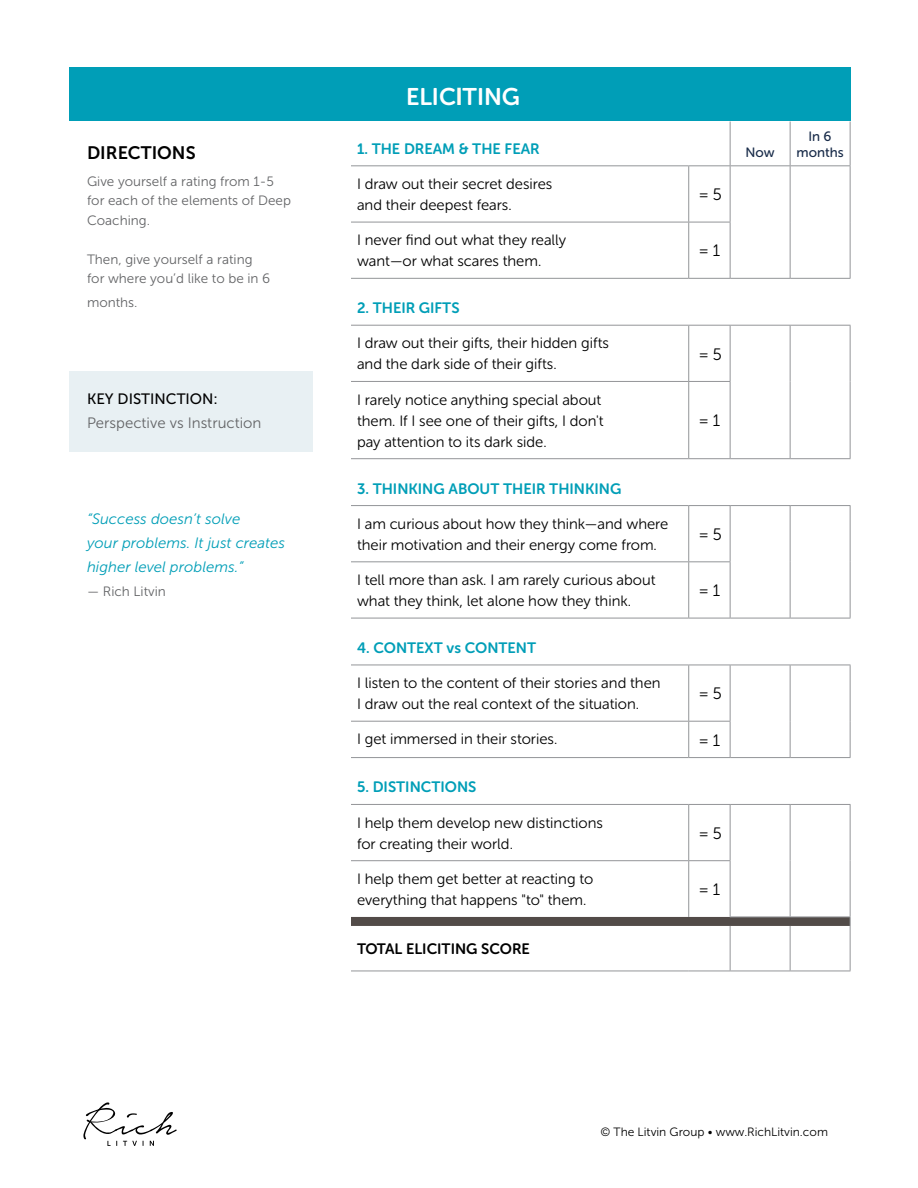
<style>
.page{position:relative;width:918px;height:1188px;background:#fff}
.page>*{position:absolute;margin:0;border:0;box-sizing:border-box;transform-origin:0 0}
.t1{font:24px "Museo Sans Rounded 700";color:#fff}
.t2{font:18px "Museo Sans 700";color:#000}
.t3{font:16.5px "Museo Sans Rounded 300";color:#000}
.t4{font:15px/21px "Museo Sans Rounded 300";color:#000}
.t5{font:15px "Museo Sans Rounded 700";color:#009eb7}
.t6{font:italic 15px/24px "Museo Sans 300";color:#009eb7}
.t7{font:15px "Museo Sans 300";color:#636466}
.t8{font:15px "Museo Sans Rounded 700";color:#000}
.t9{font:15px "Museo Sans 500";color:#000}
.t10{font:13.5px/19.5px "Museo Sans 300";color:#636466}
.t11{font:13.5px/16.2px "Museo Sans Rounded 500";color:#182b49;text-align:center}
.t12{font:12px "Museo Sans 300";color:#000}
.s1{font-family:"Arial";font-weight:700;color:#fffbf0}
</style>
<div class="page">
<div style="left:69px;top:371px;width:244px;height:81px;background:#e8f0f3"></div>
<div style="left:69px;top:68px;width:781px;height:54px;background:#009eb7"></div>
<hr style="left:730px;top:121px;width:1px;height:44px;background:#939598">
<hr style="left:790px;top:121px;width:1px;height:44px;background:#939598">
<hr style="left:850px;top:121px;width:1px;height:44px;background:#939598">
<hr style="left:351px;top:165px;width:338px;height:1px;background:#939598">
<hr style="left:689px;top:165px;width:41px;height:1px;background:#939598">
<hr style="left:688px;top:166px;width:1px;height:56px;background:#939598">
<hr style="left:730px;top:165px;width:60px;height:1px;background:#939598">
<hr style="left:730px;top:166px;width:1px;height:56px;background:#939598">
<hr style="left:790px;top:165px;width:61px;height:1px;background:#939598">
<hr style="left:790px;top:166px;width:1px;height:56px;background:#939598">
<hr style="left:850px;top:166px;width:1px;height:56px;background:#939598">
<hr style="left:351px;top:222px;width:338px;height:1px;background:#939598">
<hr style="left:689px;top:222px;width:42px;height:1px;background:#939598">
<hr style="left:688px;top:222px;width:1px;height:56px;background:#939598">
<hr style="left:730px;top:222px;width:1px;height:56px;background:#939598">
<hr style="left:790px;top:222px;width:1px;height:56px;background:#939598">
<hr style="left:850px;top:222px;width:1px;height:56px;background:#939598">
<hr style="left:351px;top:278px;width:338px;height:1px;background:#939598">
<hr style="left:689px;top:278px;width:41px;height:1px;background:#939598">
<hr style="left:730px;top:278px;width:60px;height:1px;background:#939598">
<hr style="left:790px;top:278px;width:61px;height:1px;background:#939598">
<hr style="left:351px;top:325px;width:338px;height:1px;background:#939598">
<hr style="left:689px;top:325px;width:41px;height:1px;background:#939598">
<hr style="left:688px;top:326px;width:1px;height:55px;background:#939598">
<hr style="left:730px;top:325px;width:60px;height:1px;background:#939598">
<hr style="left:730px;top:326px;width:1px;height:55px;background:#939598">
<hr style="left:790px;top:325px;width:61px;height:1px;background:#939598">
<hr style="left:790px;top:326px;width:1px;height:55px;background:#939598">
<hr style="left:850px;top:326px;width:1px;height:55px;background:#939598">
<hr style="left:351px;top:381px;width:338px;height:1px;background:#939598">
<hr style="left:689px;top:381px;width:42px;height:1px;background:#939598">
<hr style="left:688px;top:382px;width:1px;height:76px;background:#939598">
<hr style="left:730px;top:382px;width:1px;height:76px;background:#939598">
<hr style="left:790px;top:381px;width:1px;height:77px;background:#939598">
<hr style="left:850px;top:381px;width:1px;height:77px;background:#939598">
<hr style="left:351px;top:458px;width:338px;height:1px;background:#939598">
<hr style="left:689px;top:458px;width:41px;height:1px;background:#939598">
<hr style="left:730px;top:458px;width:60px;height:1px;background:#939598">
<hr style="left:790px;top:458px;width:61px;height:1px;background:#939598">
<hr style="left:351px;top:505px;width:338px;height:1px;background:#939598">
<hr style="left:689px;top:505px;width:41px;height:1px;background:#939598">
<hr style="left:688px;top:506px;width:1px;height:55px;background:#939598">
<hr style="left:730px;top:505px;width:60px;height:1px;background:#939598">
<hr style="left:730px;top:506px;width:1px;height:55px;background:#939598">
<hr style="left:790px;top:505px;width:61px;height:1px;background:#939598">
<hr style="left:790px;top:506px;width:1px;height:56px;background:#939598">
<hr style="left:850px;top:506px;width:1px;height:56px;background:#939598">
<hr style="left:351px;top:561px;width:338px;height:1px;background:#939598">
<hr style="left:689px;top:561px;width:42px;height:1px;background:#939598">
<hr style="left:688px;top:562px;width:1px;height:56px;background:#939598">
<hr style="left:730px;top:562px;width:1px;height:56px;background:#939598">
<hr style="left:790px;top:562px;width:1px;height:56px;background:#939598">
<hr style="left:850px;top:562px;width:1px;height:56px;background:#939598">
<hr style="left:351px;top:618px;width:338px;height:1px;background:#939598">
<hr style="left:689px;top:618px;width:41px;height:1px;background:#939598">
<hr style="left:730px;top:618px;width:60px;height:1px;background:#939598">
<hr style="left:790px;top:618px;width:61px;height:1px;background:#939598">
<hr style="left:351px;top:665px;width:338px;height:1px;background:#939598">
<hr style="left:689px;top:665px;width:41px;height:1px;background:#939598">
<hr style="left:688px;top:665px;width:1px;height:56px;background:#939598">
<hr style="left:730px;top:665px;width:60px;height:1px;background:#939598">
<hr style="left:730px;top:665px;width:1px;height:56px;background:#939598">
<hr style="left:790px;top:665px;width:61px;height:1px;background:#939598">
<hr style="left:790px;top:665px;width:1px;height:56px;background:#939598">
<hr style="left:850px;top:665px;width:1px;height:56px;background:#939598">
<hr style="left:351px;top:721px;width:338px;height:1px;background:#939598">
<hr style="left:689px;top:721px;width:42px;height:1px;background:#939598">
<hr style="left:688px;top:722px;width:1px;height:35px;background:#939598">
<hr style="left:730px;top:722px;width:1px;height:35px;background:#939598">
<hr style="left:790px;top:721px;width:1px;height:36px;background:#939598">
<hr style="left:850px;top:721px;width:1px;height:36px;background:#939598">
<hr style="left:351px;top:757px;width:338px;height:1px;background:#939598">
<hr style="left:689px;top:757px;width:41px;height:1px;background:#939598">
<hr style="left:730px;top:757px;width:60px;height:1px;background:#939598">
<hr style="left:790px;top:757px;width:61px;height:1px;background:#939598">
<hr style="left:351px;top:804px;width:338px;height:1px;background:#939598">
<hr style="left:689px;top:804px;width:41px;height:1px;background:#939598">
<hr style="left:688px;top:805px;width:1px;height:55px;background:#939598">
<hr style="left:730px;top:804px;width:60px;height:1px;background:#939598">
<hr style="left:730px;top:805px;width:1px;height:55px;background:#939598">
<hr style="left:790px;top:804px;width:61px;height:1px;background:#939598">
<hr style="left:790px;top:805px;width:1px;height:56px;background:#939598">
<hr style="left:850px;top:805px;width:1px;height:56px;background:#939598">
<hr style="left:351px;top:860px;width:338px;height:1px;background:#939598">
<hr style="left:689px;top:860px;width:42px;height:1px;background:#939598">
<hr style="left:688px;top:861px;width:1px;height:56px;background:#939598">
<hr style="left:730px;top:861px;width:1px;height:56px;background:#939598">
<hr style="left:790px;top:861px;width:1px;height:56px;background:#939598">
<hr style="left:850px;top:861px;width:1px;height:56px;background:#939598">
<div style="left:351px;top:917px;width:500px;height:9px;background:#524b48"></div>
<hr style="left:730px;top:926px;width:1px;height:45px;background:#939598">
<hr style="left:790px;top:926px;width:1px;height:45px;background:#939598">
<hr style="left:850px;top:926px;width:1px;height:45px;background:#939598">
<hr style="left:351px;top:971px;width:338px;height:1px;background:#939598">
<hr style="left:689px;top:971px;width:41px;height:1px;background:#939598">
<hr style="left:730px;top:971px;width:60px;height:1px;background:#939598">
<hr style="left:790px;top:971px;width:61px;height:1px;background:#939598">
<svg style="left:83px;top:1102px;width:94px;height:44px"></svg>
<p class="t2" style="left:87px;top:143px;width:110px">DIRECTIONS</p>
<p class="t10" style="left:87px;top:172px;width:205px">Give yourself a rating from 1-5 for each of the elements of Deep<br>Coaching.</p>
<p class="t10" style="left:87px;top:250px;width:185px">Then, give yourself a rating for where you’d like to be in 6</p>
<p class="t10" style="left:87px;top:293px;width:52px">months.</p>
<p class="t9" style="left:87px;top:390px;width:132px">KEY DISTINCTION:</p>
<p class="t7" style="left:87px;top:414px;width:176px">Perspective vs Instruction</p>
<p class="t6" style="left:87px;top:506px;width:200px">“Success doesn’t solve<br>your problems. It just creates higher level problems.”</p>
<p class="t10" style="left:87px;top:581px;width:80px">— Rich Litvin</p>
<h1 class="t1" style="left:406px;top:83px;width:115px">ELIC<span class="s1">I</span>TING</h1>
<p class="t5" style="left:357px;top:140px;width:184px">1. THE DREAM &amp; THE FEAR</p>
<p class="t11" style="left:746px;top:144px;width:31px">Now</p>
<p class="t4" style="left:357px;top:174px;width:197px">I draw out their secret desires and their deepest fears.</p>
<p class="t3" style="left:699px;top:186px;width:25px">= 5</p>
<p class="t4" style="left:357px;top:230px;width:211px">I never find out what they really want—or what scares them.</p>
<p class="t3" style="left:699px;top:242px;width:23px">= 1</p>
<p class="t5" style="left:357px;top:300px;width:104px">2. THEIR GIFTS</p>
<p class="t4" style="left:357px;top:333px;width:253px">I draw out their gifts, their hidden gifts and the dark side of their gifts.</p>
<p class="t3" style="left:699px;top:345px;width:25px">= 5</p>
<p class="t4" style="left:357px;top:389px;width:248px">I rarely notice anything special about them. If I see one of their gifts, I don't pay attention to its dark side.</p>
<p class="t3" style="left:699px;top:412px;width:23px">= 1</p>
<p class="t5" style="left:357px;top:480px;width:266px">3. THINKING ABOUT THEIR THINKING</p>
<p class="t4" style="left:357px;top:513px;width:313px">I am curious about how they think—and where their motivation and their energy come from.</p>
<p class="t3" style="left:699px;top:525px;width:25px">= 5</p>
<p class="t4" style="left:357px;top:570px;width:300px">I tell more than ask. I am rarely curious about what they think, let alone how they think.</p>
<p class="t3" style="left:699px;top:582px;width:23px">= 1</p>
<p class="t5" style="left:357px;top:639px;width:181px">4. CONTEXT vs CONTENT</p>
<p class="t4" style="left:357px;top:673px;width:305px">I listen to the content of their stories and then<br>I draw out the real context of the situation.</p>
<p class="t3" style="left:699px;top:685px;width:25px">= 5</p>
<p class="t4" style="left:357px;top:729px;width:202px">I get immersed in their stories.</p>
<p class="t3" style="left:699px;top:731px;width:23px">= 1</p>
<p class="t5" style="left:357px;top:779px;width:121px">5. DISTINCTIONS</p>
<p class="t4" style="left:357px;top:812px;width:247px">I help them develop new distinctions for creating their world.</p>
<p class="t3" style="left:699px;top:824px;width:25px">= 5</p>
<p class="t4" style="left:357px;top:868px;width:238px">I help them get better at reacting to everything that happens "to" them.</p>
<p class="t3" style="left:699px;top:880px;width:23px">= 1</p>
<p class="t8" style="left:357px;top:941px;width:174px">TOTAL ELICITING SCORE</p>
<p class="t11" style="left:797px;top:128px;width:48px">In 6 months</p>
<p class="t12" style="left:600px;top:1125px;width:229px">© The Litvin Group • www.RichLitvin.com</p>
</div>
